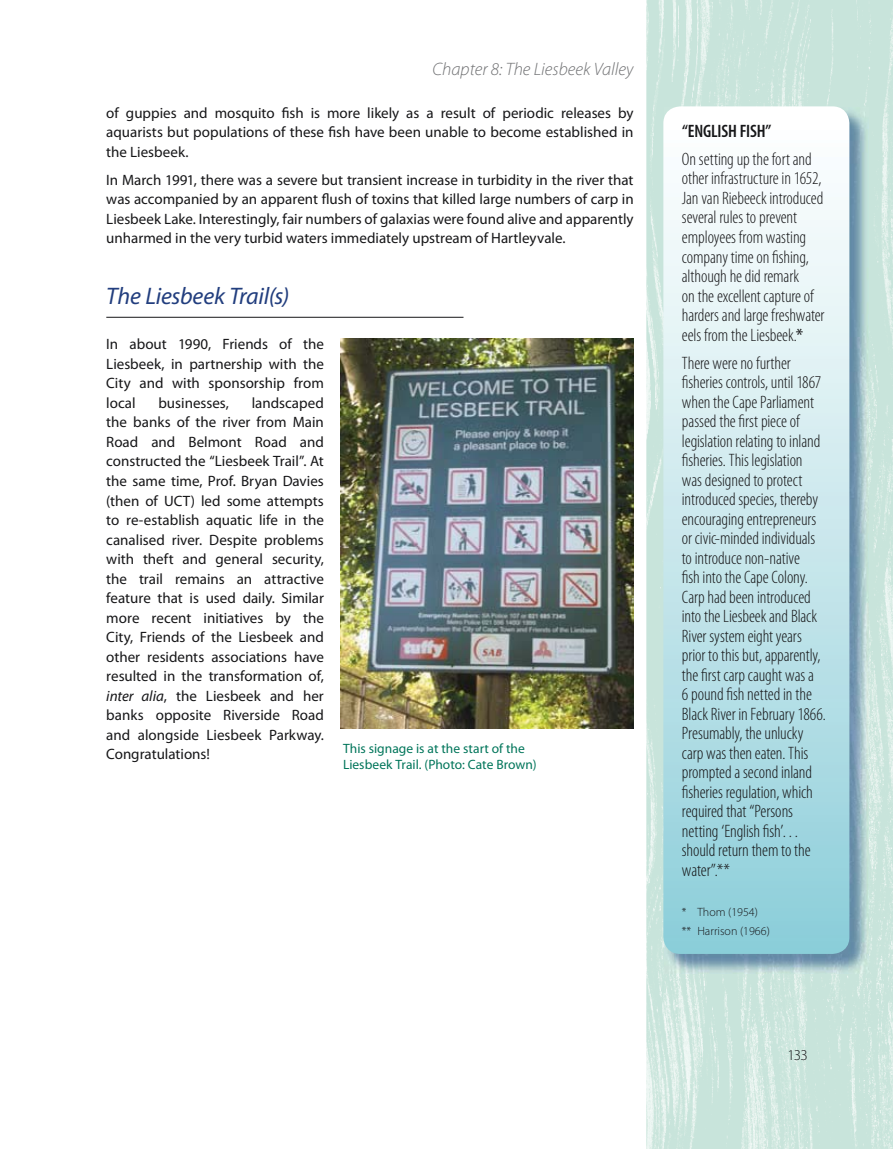
<style>
.page{position:relative;width:893px;height:1149px;background:#fff}
.page>*{position:absolute;margin:0;border:0;box-sizing:border-box;transform-origin:0 0}
.t1{font:italic 24px "Myriad Pro";letter-spacing:-.01em;color:#223e7e}
.t2{font:300 condensed 18px/19.5px "Myriad Pro";letter-spacing:-.005em;color:#161618}
.t3{font:italic 300 18px "Myriad Pro";color:#707173}
.t4{font:600 condensed 18px "Myriad Pro";letter-spacing:-.01em;color:#161618}
.t5{font:15px/19.5px "Myriad Pro";color:#161618;text-align:justify}
.t6{font:300 15px "Myriad Pro";color:#161618}
.t7{font:13.5px/16.2px "Myriad Pro";color:#00755a}
.t8{font:300 12px/18.6px "Myriad Pro";color:#161618}
.s1{font-style:italic}
.s2{font-weight:400;font-stretch:normal}
</style>
<div class="page">
<img style="left:646px;top:0;width:247px;height:1148px">
<hr style="left:106px;top:317px;width:357px;height:1px;background:#161618">
<img style="left:664px;top:107px;width:204px;height:865px">
<div style="left:663px;top:106px;width:186px;height:847px;background:linear-gradient(to bottom,#fff,#8fcfda);border-radius:17px"></div>
<img style="left:341px;top:338px;width:293px;height:390px">
<p class="t3" style="left:433px;top:62px;width:202px">Chapter 8: The Liesbeek Valley</p>
<p class="t5" style="left:106px;top:104px;width:529px">of guppies and mosquito fish is more likely as a result of periodic releases by aquarists but populations of these fish have been unable to become established in the Liesbeek.</p>
<p class="t5" style="left:106px;top:171px;width:529px">In March 1991, there was a severe but transient increase in turbidity in the river that was accompanied by an apparent flush of toxins that killed large numbers of carp in Liesbeek Lake. Interestingly, fair numbers of galaxias were found alive and apparently unharmed in the very turbid waters immediately upstream of Hartleyvale.</p>
<h1 class="t1" style="left:106px;top:287px;width:184px">The Liesbeek Trail(s)</h1>
<p class="t5" style="left:106px;top:336px;width:219px">In about 1990, Friends of the Liesbeek, in partnership with the City and with sponsorship from local</p>
<p class="t5" style="left:106px;top:394px;width:219px;text-indent:145px">landscaped the banks of the river from Main Road and Belmont Road and constructed the “Liesbeek Trail”. At the same time, Prof. Bryan Davies (then of UCT) led some attempts to re-establish aquatic life in the canalised river. Despite problems with theft and general security, the trail remains an attractive feature that is used daily. Similar more recent initiatives by the City, Friends of the Liesbeek and other residents associations have resulted in the transformation of, <span class="s1">inter alia</span>, the Liesbeek and her banks opposite Riverside Road and alongside Liesbeek Parkway.<br>Congratulations!</p>
<p class="t5" style="left:158px;top:394px;width:72px">businesses,</p>
<p class="t7" style="left:343px;top:741px;width:195px">This signage is at the start of the<br>Liesbeek Trail. (Photo: Cate Brown)</p>
<p class="t4" style="left:682px;top:120px;width:91px">“ENGLISH FISH”</p>
<p class="t2" style="left:682px;top:151px;width:144px">On setting up the fort and other infrastructure in 1652,<br>Jan van Riebeeck introduced several rules to prevent employees from wasting company time on fishing, although he did remark<br>on the excellent capture of harders and large freshwater eels from the Liesbeek.<span class="s2">*</span></p>
<p class="t2" style="left:682px;top:354px;width:145px">There were no further fisheries controls, until 1867 when the Cape Parliament passed the first piece of legislation relating to inland fisheries. This legislation was designed to protect introduced species, thereby encouraging entrepreneurs or civic-minded individuals to introduce non-native<br>fish into the Cape Colony.<br>Carp had been introduced into the Liesbeek and Black<br>River system eight years prior to this but, apparently, the first carp caught was a<br>6 pound fish netted in the<br>Black River in February 1866.<br>Presumably, the unlucky carp was then eaten. This prompted a second inland fisheries regulation, which required that “Persons netting ‘English fish’… should return them to the water”.**</p>
<p class="t8" style="left:682px;top:903px;width:89px">* Thom (1954) ** Harrison (1966)</p>
<p class="t6" style="left:788px;top:1049px;width:22px">133</p>
</div>
